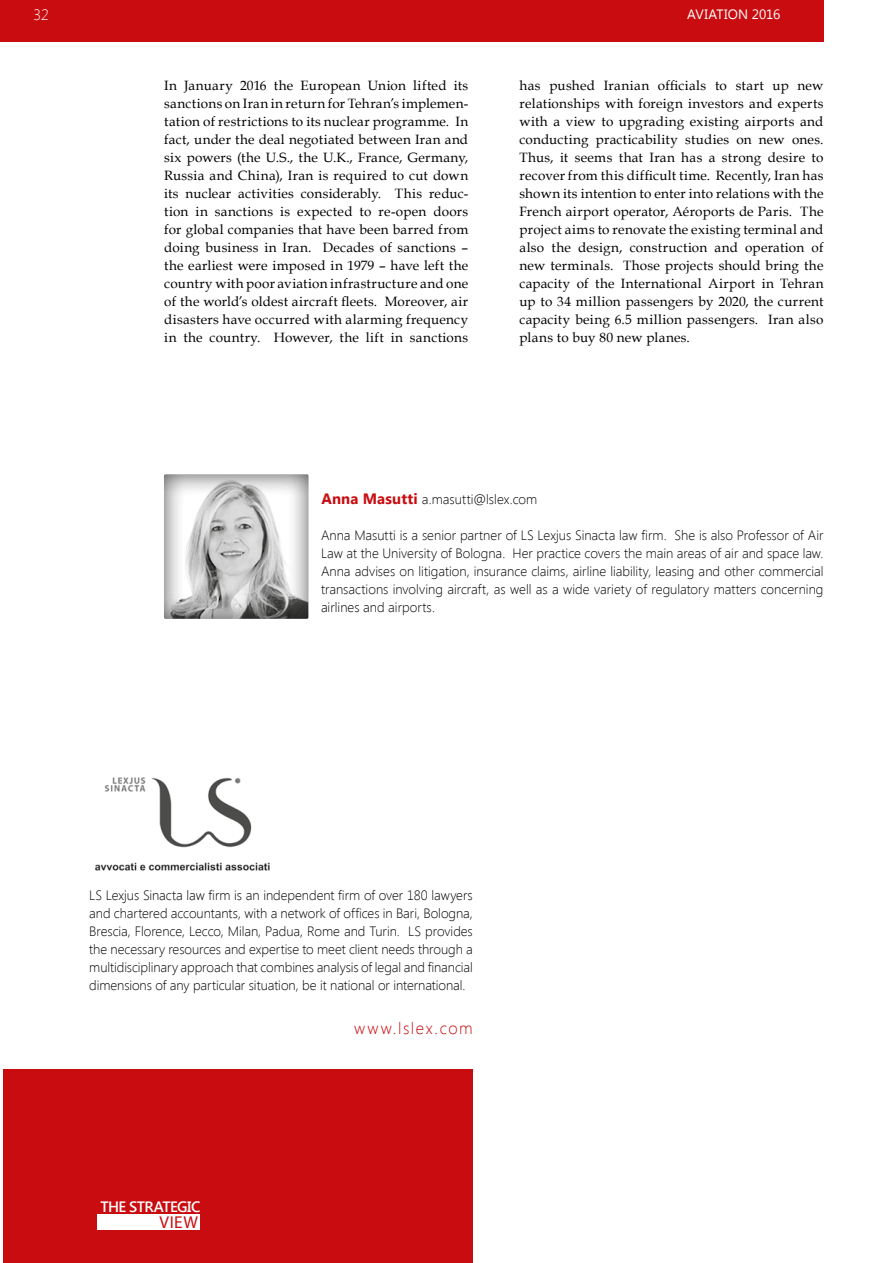
<style>
.page{position:relative;width:893px;height:1263px;background:#fff}
.page>*{position:absolute;margin:0;border:0;box-sizing:border-box;transform-origin:0 0}
.t1{font:17.25px "Myriad Pro";color:#c90c0f}
.t2{font:300 16.5px "Segoe UI";letter-spacing:.095em;color:#c90c0f}
.t3{font:600 15px "Segoe UI";letter-spacing:-.04em;color:#fff}
.t4{font:300 15px "Segoe UI";color:#fff}
.t5{font:13.5px/18px "Book Antiqua";letter-spacing:.02em;color:#000;text-align:justify}
.t6{font:300 13.5px/18px "Segoe UI";color:#000;text-align:justify}
.t7{font:13.5px "Segoe UI";letter-spacing:.005em;color:#fff}
.s1{font-weight:700;font-size:15px;color:#c90c0f}
</style>
<div class="page">
<div style="left:0;top:0;width:823px;height:41px;background:#c90c0f"></div>
<div style="left:3px;top:1069px;width:470px;height:194px;background:#c90c0f"></div>
<div style="left:97px;top:1214px;width:103px;height:15px;background:#fff"></div>
<div style="left:164px;top:473px;width:147px;height:147px;background:#000;opacity:.75"></div>
<img style="left:95px;top:777px;width:175px;height:94px">
<p class="t4" style="left:33px;top:4px;width:17px">32</p>
<p class="t7" style="left:687px;top:5px;width:95px">AVIATION 2016</p>
<p class="t5" style="left:164px;top:76px;width:306px">In January 2016 the European Union lifted its sanctions on Iran in return for Tehran’s implemen&shy;tation of restrictions to its nuclear programme. In fact, under the deal negotiated between Iran and six powers (the U.S., the U.K., France, Germany, Russia and China), Iran is required to cut down its nuclear activities considerably. This reduc&shy;tion in sanctions is expected to re-open doors for global companies that have been barred from doing business in Iran. Decades of sanctions – the earliest were imposed in 1979 – have left the country with poor aviation infrastructure and one of the world’s oldest aircraft fleets. Moreover, air disasters have occurred with alarming frequency in the country. However, the lift in sanctions</p>
<p class="t5" style="left:519px;top:76px;width:306px">has pushed Iranian officials to start up new relationships with foreign investors and experts with a view to upgrading existing airports and conducting practicability studies on new ones.<br>Thus, it seems that Iran has a strong desire to recover from this difficult time. Recently, Iran has shown its intention to enter into relations with the French airport operator, Aéroports de Paris. The project aims to renovate the existing terminal and also the design, construction and operation of new terminals. Those projects should bring the capacity of the International Airport in Tehran up to 34 million passengers by 2020, the current capacity being 6.5 million passengers. Iran also plans to buy 80 new planes.</p>
<p class="t6" style="left:321px;top:490px;width:218px"><span class="s1">Anna Masutti</span> a.masutti@lslex.com</p>
<p class="t6" style="left:321px;top:526px;width:504px">Anna Masutti is a senior partner of LS Lexjus Sinacta law firm. She is also Professor of Air Law at the University of Bologna. Her practice covers the main areas of air and space law.<br>Anna advises on litigation, insurance claims, airline liability, leasing and other commercial transactions involving aircraft, as well as a wide variety of regulatory matters concerning airlines and airports.</p>
<p class="t6" style="left:89px;top:886px;width:385px">LS Lexjus Sinacta law firm is an independent firm of over 180 lawyers and chartered accountants, with a network of offices in Bari, Bologna, Brescia, Florence, Lecco, Milan, Padua, Rome and Turin. LS provides the necessary resources and expertise to meet client needs through a multidisciplinary approach that combines analysis of legal and financial dimensions of any particular situation, be it national or international.</p>
<p class="t3" style="left:100px;top:1196px;width:102px">THE STRATEGIC</p>
<p class="t1" style="left:160px;top:1211px;width:40px">VIEW</p>
<p class="t2" style="left:354px;top:1017px;width:120px">www.lslex.com</p>
</div>
